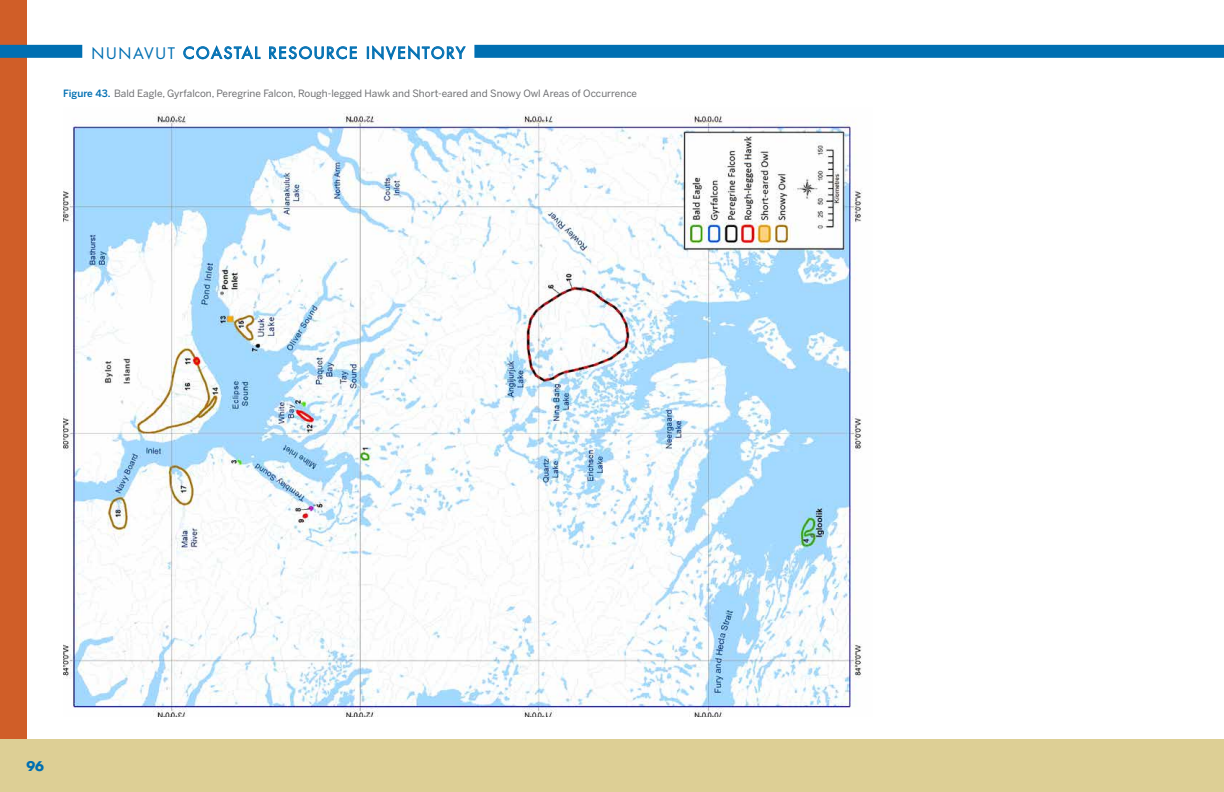
<style>
.page{position:relative;width:1224px;height:792px;background:#fff}
.page>*{position:absolute;margin:0;border:0;box-sizing:border-box;transform-origin:0 0}
.t1{font:15.5px "Futura";letter-spacing:.11em;color:#006fb2}
.t2{font:700 13px "Futura";color:#006fb2}
.t3{font:10px "Benton Sans";color:#6d6e71}
.s1{font-weight:500;color:#006fb2}
</style>
<div class="page">
<div style="left:0;top:0;width:27px;height:792px;background:#d05e28"></div>
<div style="left:0;top:740px;width:1224px;height:52px;background:#ddcf95"></div>
<div style="left:474px;top:45px;width:750px;height:13px;background:#006fb2"></div>
<div style="left:0;top:45px;width:82px;height:13px;background:#006fb2"></div>
<svg style="left:183px;top:45px;width:78px;height:15px"></svg>
<svg style="left:269px;top:46px;width:88px;height:14px"></svg>
<svg style="left:367px;top:45px;width:99px;height:16px"></svg>
<img style="left:63px;top:113px;width:799px;height:604px">
<h1 class="t1" style="left:92px;top:42px;width:375px">NUNAVUT COASTAL RESOURCE INVENTORY</h1>
<p class="t3" style="left:63px;top:87px;width:576px"><span class="s1">Figure 43.</span> Bald Eagle, Gyrfalcon, Peregrine Falcon, Rough-legged Hawk and Short-eared and Snowy Owl Areas of Occurrence</p>
<h2 class="t2" style="left:26px;top:757px;width:19px">96</h2>
</div>
